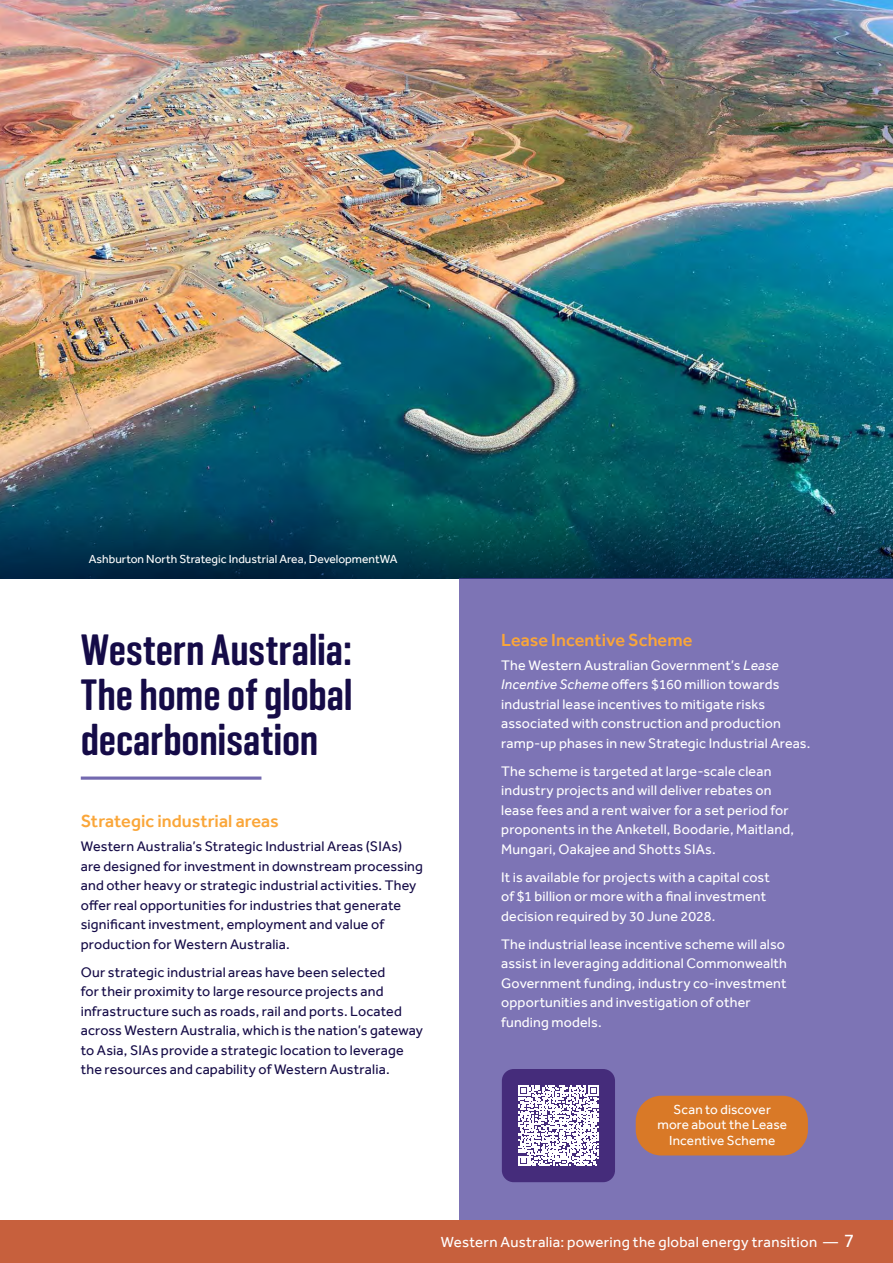
<style>
.page{position:relative;width:893px;height:1263px;background:#fff}
.page>*{position:absolute;margin:0;border:0;box-sizing:border-box;transform-origin:0 0}
.Heading_1__1_Col{font:600 45px/45px "Geogrotesque Comp";letter-spacing:-.005em;color:#150b47;text-align:justify}
.H2_orange{font:500 18px "Effra";color:#faa639}
.t1{font:15px "Effra";letter-spacing:.02em;color:#fff}
.Body{font:14.25px/19.5px "Effra";letter-spacing:.01em;color:#fff}
.Body-2{font:14.25px/19.5px "Effra";letter-spacing:.01em;color:#150b47}
.Body-3{font:13.5px/15px "Effra";letter-spacing:.01em;color:#fff;text-align:center}
.Tagline{font:12px "Effra";color:#fff}
.s1{font-style:italic}
.s2{font-size:19.5px}
</style>
<div class="page">
<img style="left:0;top:0;width:893px;height:503px">
<svg style="left:81px;top:776px;width:180px;height:4px"></svg>
<div style="left:459px;top:579px;width:434px;height:669px;background:#7d74b5"></div>
<svg style="left:0;top:503px;width:893px;height:76px;background:#033e51"></svg>
<div style="left:636px;top:1096px;width:172px;height:59px;background:#d97927;border-radius:26px"></div>
<div style="left:502px;top:1069px;width:113px;height:113px;background:#452c7b;border-radius:12px"></div>
<svg style="left:518px;top:1085px;width:80px;height:81px"></svg>
<div style="left:0;top:1221px;width:893px;height:42px;background:#c7603d"></div>
<p class="Tagline" style="left:89px;top:552px;width:310px">Ashburton North Strategic Industrial Area, DevelopmentWA</p>
<p class="Heading_1__1_Col" style="left:81px;top:627px;width:274px">Western Australia:<br>The home of global decarbonisation</p>
<p class="H2_orange" style="left:81px;top:810px;width:200px">Strategic industrial areas</p>
<p class="Body-2" style="left:81px;top:836px;width:344px">Western Australia’s Strategic Industrial Areas (SIAs) are designed for investment in downstream processing and other heavy or strategic industrial activities. They offer real opportunities for industries that generate significant investment, employment and value of production for Western Australia.</p>
<p class="Body-2" style="left:81px;top:962px;width:344px">Our strategic industrial areas have been selected<br>for their proximity to large resource projects and infrastructure such as roads, rail and ports. Located across Western Australia, which is the nation’s gateway to Asia, SIAs provide a strategic location to leverage the resources and capability of Western Australia.</p>
<p class="H2_orange" style="left:501px;top:629px;width:193px">Lease Incentive Scheme</p>
<p class="Body" style="left:501px;top:655px;width:311px">The Western Australian Government’s <span class="s1">Lease Incentive Scheme</span> offers $160 million towards industrial lease incentives to mitigate risks associated with construction and production ramp-up phases in new Strategic Industrial Areas.</p>
<p class="Body" style="left:501px;top:761px;width:294px">The scheme is targeted at large-scale clean industry projects and will deliver rebates on lease fees and a rent waiver for a set period for proponents in the Anketell, Boodarie, Maitland, Mungari, Oakajee and Shotts SIAs.</p>
<p class="Body" style="left:501px;top:867px;width:270px">It is available for projects with a capital cost of $1 billion or more with a final investment decision required by 30 June 2028.</p>
<p class="Body" style="left:501px;top:934px;width:287px">The industrial lease incentive scheme will also assist in leveraging additional Commonwealth Government funding, industry co-investment opportunities and investigation of other funding models.</p>
<p class="Body-3" style="left:657px;top:1102px;width:131px">Scan to discover more about the Lease<br>Incentive Scheme</p>
<p class="t1" style="left:441px;top:1233px;width:415px">Western Australia: powering the global energy transition — <span class="s2">7</span></p>
</div>
